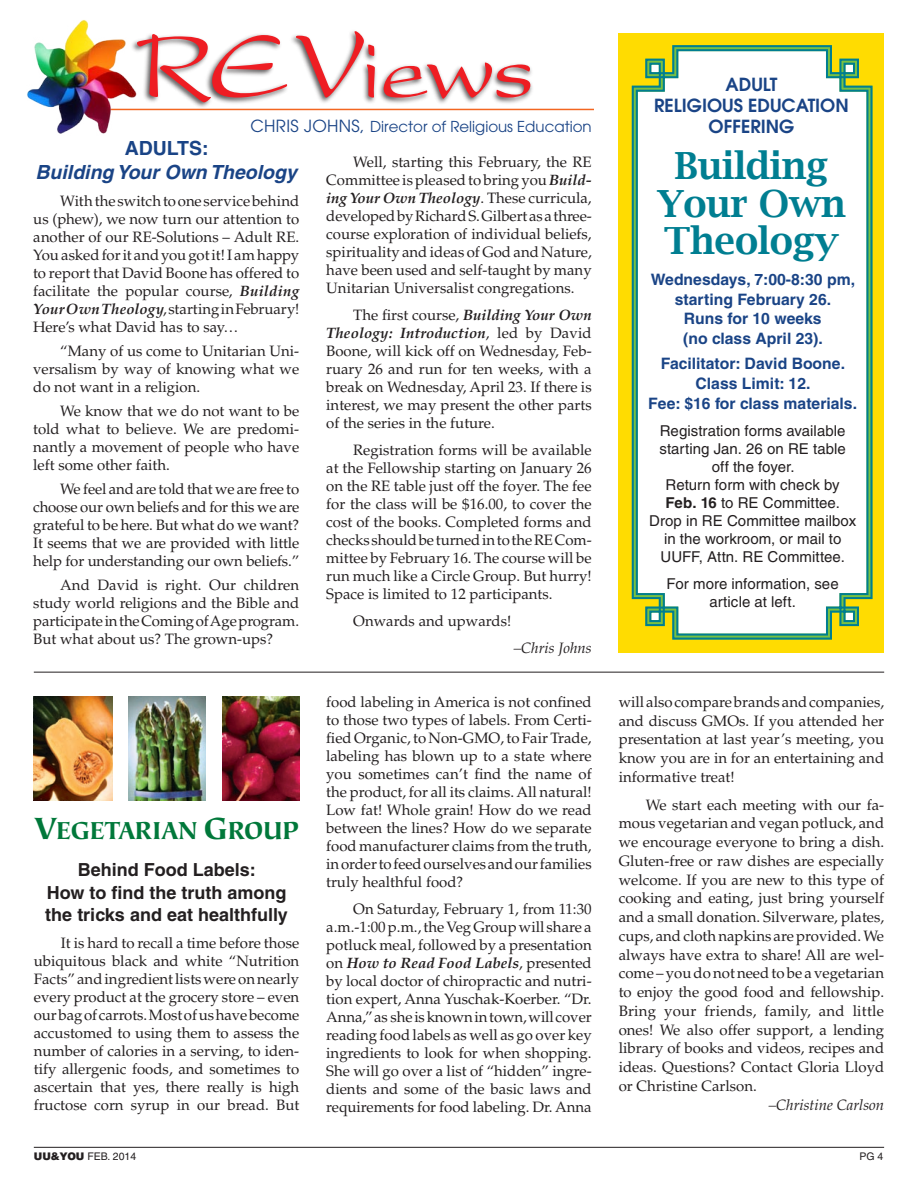
<style>
.page{position:relative;width:918px;height:1188px;background:#fff}
.page>*{position:absolute;margin:0;border:0;box-sizing:border-box;transform-origin:0 0}
.t1{font:97.8px "President";letter-spacing:-.04em;color:#ee1d23}
.t2{font:600 37.5px/37.5px "Lucida Bright";letter-spacing:-.01em;color:#007e91;text-align:center}
.t3{font:900 27.6px "Tiepolo";letter-spacing:-.015em;color:#00783a;scale:.94 1}
.t4{font:italic 700 19.5px "Helvetica";color:#1a4486}
.t5{font:700 19.5px "Helvetica";color:#1a4486}
.t6{font:700 18px/22.5px "Helvetica";color:#231f20;text-align:center}
.t7{font:600 18px/21px "Avant Garde";color:#1a4486;text-align:center}
.t8{font:700 15.75px/19.5px "Helvetica";color:#1a4486;text-align:center}
.t9{font:15px/18px "Palatino";color:#231f20;text-align:justify}
.t10{font:15px/18px "Helvetica";letter-spacing:.005em;color:#231f20;text-align:center}
.t11{font:15px "Avant Garde";color:#1a4486}
.t12{font:italic 15px "Palatino";color:#231f20}
.t13{font:10.5px "Helvetica";color:#231f20}
.s1{font-size:16.65px}
.s2{font-weight:700;font-style:italic}
.s3{font-size:34.5px}
.s4{font-weight:700}
.s5{font-family:"Swiss 721 BT";font-weight:900}
</style>
<div class="page">
<hr style="left:34px;top:1147px;width:850px;height:1px;background:#231f20">
<div style="left:619px;top:34px;width:265px;height:619px;background:#ffdc01"></div>
<svg style="left:631px;top:45px;width:242px;height:595px"></svg>
<svg style="left:635px;top:48px;width:234px;height:589px;background:#f3f8f1"></svg>
<hr style="left:34px;top:672px;width:850px;height:1px;background:#231f20">
<img style="left:34px;top:696px;width:265px;height:104px">
<div style="left:206px;top:694px;width:16px;height:112px;background:#fff"></div>
<div style="left:113px;top:694px;width:15px;height:111px;background:#fff"></div>
<hr style="left:109px;top:109px;width:485px;height:1px;background:#f36621">
<img style="left:27px;top:20px;width:117px;height:114px">
<div style="left:130px;top:28px;width:404px;height:82px;background:#231f20;opacity:.75"></div>
<h1 class="t1" style="left:137px;top:12px;width:400px">RE Views</h1>
<p class="t11" style="left:250px;top:117px;width:343px"><span class="s1">CHRIS JOHNS,</span> Director of Religious Education</p>
<h3 class="t5" style="left:125px;top:136px;width:85px">ADULTS:</h3>
<h3 class="t4" style="left:36px;top:160px;width:263px">Building Your Own Theology</h3>
<p class="t9" style="left:33px;top:192px;width:268px;text-indent:27px">With the switch to one service behind us (phew), we now turn our attention to another of our RE-Solutions – Adult RE.<br>You asked for it and you got it! I am happy to report that David Boone has offered to facilitate the popular course, <span class="s2">Building Your Own Theology</span>, starting in February!<br>Here’s what David has to say…</p>
<p class="t9" style="left:33px;top:342px;width:268px;text-indent:27px">“Many of us come to Unitarian Uni&shy;versalism by way of knowing what we do not want in a religion.</p>
<p class="t9" style="left:33px;top:402px;width:268px;text-indent:27px">We know that we do not want to be told what to believe. We are predomi&shy;nantly a movement of people who have left some other faith.</p>
<p class="t9" style="left:33px;top:480px;width:268px;text-indent:27px">We feel and are told that we are free to choose our own beliefs and for this we are grateful to be here. But what do we want?<br>It seems that we are provided with little help for understanding our own beliefs.”</p>
<p class="t9" style="left:33px;top:576px;width:268px;text-indent:27px">And David is right. Our children study world religions and the Bible and participate in the Coming of Age program.<br>But what about us? The grown-ups?</p>
<h3 class="t3" style="left:34px;top:815px;width:284px"><span class="s3">V</span>EGETARIAN <span class="s3">G</span>ROUP</h3>
<p class="t6" style="left:45px;top:858px;width:244px">Behind Food Labels:<br>How to find the truth among the tricks and eat healthfully</p>
<p class="t9" style="left:34px;top:934px;width:267px;text-indent:27px">It is hard to recall a time before those ubiquitous black and white “Nutrition Facts” and ingredient lists were on nearly every product at the grocery store – even our bag of carrots. Most of us have become accustomed to using them to assess the number of calories in a serving, to iden&shy;tify allergenic foods, and sometimes to ascertain that yes, there really is high fructose corn syrup in our bread. But</p>
<p class="t9" style="left:326px;top:153px;width:267px;text-indent:27px">Well, starting this February, the RE Committee is pleased to bring you <span class="s2">Build&shy;ing Your Own Theology</span>. These curricula, developed by Richard S. Gilbert as a three&shy;course exploration of individual beliefs, spirituality and ideas of God and Nature, have been used and self-taught by many Unitarian Universalist congregations.</p>
<p class="t9" style="left:326px;top:306px;width:267px;text-indent:27px">The first course, <span class="s2">Building Your Own Theology: Introduction</span>, led by David Boone, will kick off on Wednesday, Feb&shy;ruary 26 and run for ten weeks, with a break on Wednesday, April 23. If there is interest, we may present the other parts of the series in the future.</p>
<p class="t9" style="left:326px;top:441px;width:267px;text-indent:27px">Registration forms will be available at the Fellowship starting on January 26 on the RE table just off the foyer. The fee for the class will be $16.00, to cover the cost of the books. Completed forms and checks should be turned in to the RE Com&shy;mittee by February 16. The course will be run much like a Circle Group. But hurry!<br>Space is limited to 12 participants.</p>
<p class="t9" style="left:353px;top:612px;width:160px">Onwards and upwards!</p>
<p class="t12" style="left:514px;top:639px;width:79px">–Chris Johns</p>
<p class="t9" style="left:326px;top:693px;width:267px">food labeling in America is not confined to those two types of labels. From Certi&shy;fied Organic, to Non-GMO, to Fair Trade, labeling has blown up to a state where you sometimes can’t find the name of the product, for all its claims. All natural!<br>Low fat! Whole grain! How do we read between the lines? How do we separate food manufacturer claims from the truth, in order to feed ourselves and our families truly healthful food?</p>
<p class="t9" style="left:326px;top:900px;width:267px;text-indent:27px">On Saturday, February 1, from 11:30 a.m.-1:00 p.m., the Veg Group will share a potluck meal, followed by a presentation on <span class="s2">How to Read Food Labels</span>, presented by local doctor of chiropractic and nutri&shy;tion expert, Anna Yuschak-Koerber. “Dr.<br>Anna,” as she is known in town, will cover reading food labels as well as go over key ingredients to look for when shopping.<br>She will go over a list of “hidden” ingre&shy;dients and some of the basic laws and requirements for food labeling. Dr. Anna</p>
<p class="t7" style="left:654px;top:73px;width:196px">ADULT<br>RELIGIOUS EDUCATION<br>OFFERING</p>
<h2 class="t2" style="left:657px;top:147px;width:190px">Building<br>Your Own<br>Theology</h2>
<p class="t8" style="left:651px;top:270px;width:206px">Wednesdays, 7:00-8:30 pm, starting February 26.<br>Runs for 10 weeks<br>(no class April 23).</p>
<p class="t8" style="left:648px;top:353px;width:210px;line-height:20px">Facilitator: David Boone.<br>Class Limit: 12.<br>Fee: $16 for class materials.</p>
<p class="t10" style="left:649px;top:422px;width:209px">Registration forms available starting Jan. 26 on RE table off the foyer.<br>Return form with check by<br><span class="s4">Feb. 16</span> to RE Committee.<br>Drop in RE Committee mailbox in the workroom, or mail to<br>UUFF, Attn. RE Committee.</p>
<p class="t10" style="left:667px;top:575px;width:174px">For more information, see article at left.</p>
<p class="t9" style="left:619px;top:693px;width:267px;line-height:18.8px">will also compare brands and companies, and discuss GMOs. If you attended her presentation at last year’s meeting, you know you are in for an entertaining and informative treat!</p>
<p class="t9" style="left:619px;top:795px;width:267px;line-height:18.8px;text-indent:27px">We start each meeting with our fa&shy;mous vegetarian and vegan potluck, and we encourage everyone to bring a dish.<br>Gluten-free or raw dishes are especially welcome. If you are new to this type of cooking and eating, just bring yourself and a small donation. Silverware, plates, cups, and cloth napkins are provided. We always have extra to share! All are wel&shy;come – you do not need to be a vegetarian to enjoy the good food and fellowship.<br>Bring your friends, family, and little ones! We also offer support, a lending library of books and videos, recipes and ideas. Questions? Contact Gloria Lloyd or Christine Carlson.</p>
<p class="t12" style="left:769px;top:1096px;width:117px">–Christine Carlson</p>
<p class="t13" style="left:34px;top:1151px;width:104px"><span class="s5">UU&amp;YOU</span> FEB. 2014</p>
<p class="t13" style="left:859px;top:1151px;width:25px">PG 4</p>
</div>
